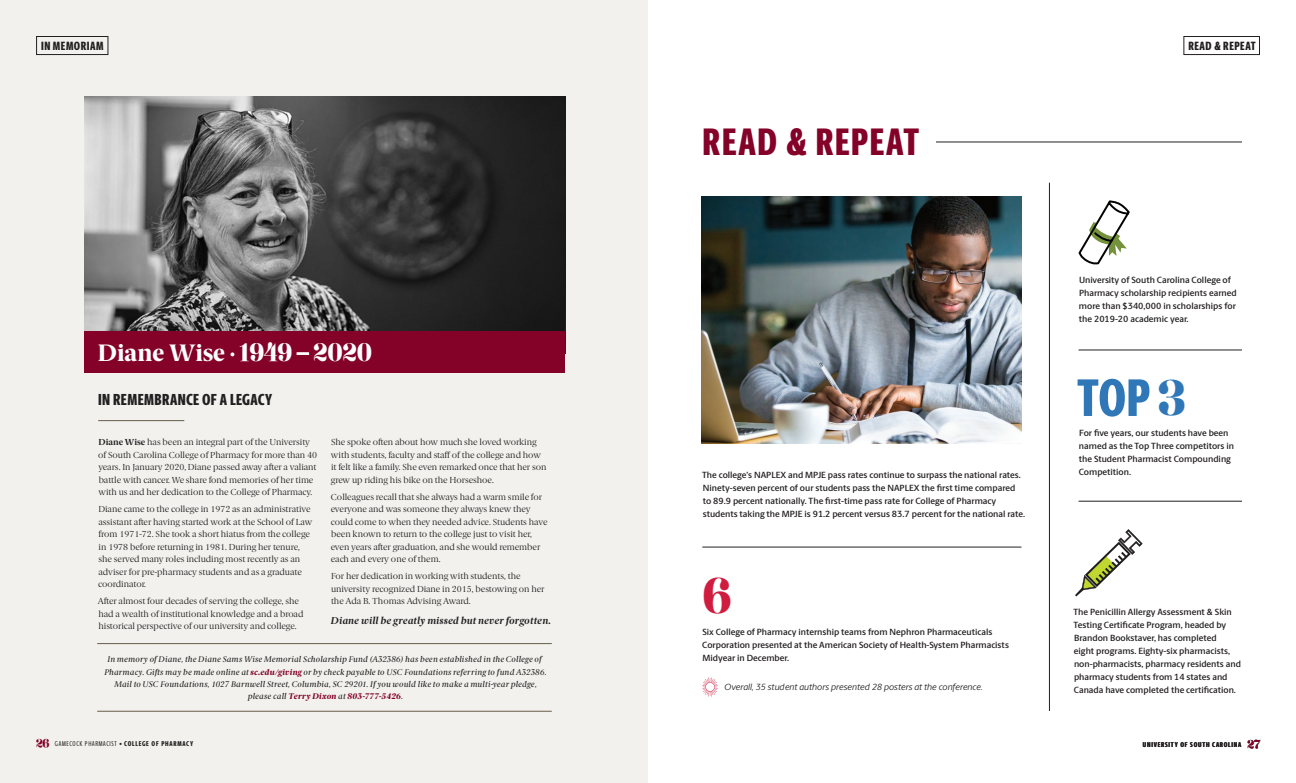
<style>
.page{position:relative;width:1296px;height:783px;background:#fff}
.page>*{position:absolute;margin:0;border:0;box-sizing:border-box;transform-origin:0 0}
.t1{font:800 53px "Berlingske Sans X Cn";color:#2f77b7}
.t2{font:45px "Karlie Extras";color:#2f77b7}
.t3{font:45px "Karlie Extras";color:#d01c3e}
.t4{font:800 38.4px "Berlingske Sans X Cn";letter-spacing:.045em;color:#840128}
.t5{font:800 23.9px "Berlingske Serif";letter-spacing:-.005em;color:#fff}
.t6{font:23px "Karlie Extras";color:#fff}
.t7{font:800 16px "Berlingske Sans X Cn";letter-spacing:.025em;color:#231f20}
.t8{font:800 12px "Berlingske Sans X Cn";letter-spacing:.05em;color:#231f20}
.t9{font:italic 700 10px "Berlingske Serif";letter-spacing:.015em;color:#231f20}
.t10{font:600 9px/13px "Berlingske Sans";color:#231f20}
.t11{font:italic 9px "Berlingske Sans";color:#231f20}
.t12{font:8.8px/12.5px "Berlingske Serif";color:#231f20}
.t13{font:italic 500 8.2px/12.2px "Berlingske Serif";letter-spacing:.01em;color:#231f20;text-align:center}
.t14{font:7px "Berlingske Sans X Cn";letter-spacing:.105em;color:#231f20}
.t15{font:800 7px "Berlingske Sans X Cn";letter-spacing:.105em;color:#231f20}
.s1{font-family:"Berlingske Serif";font-weight:900}
.s2{font-weight:700}
.s3{font-weight:800;color:#840128}
.s4{font-family:"Karlie Extras";font-size:11px;color:#840128}
.s5{font-weight:500;font-size:6px}
.s6{font-weight:800}
.s7{font-family:"Karlie Extras";font-weight:400;font-size:11px}
</style>
<div class="page">
<div style="left:0;top:0;width:648px;height:783px;background:#f2f1ee"></div>
<img style="left:701px;top:197px;width:320px;height:246px">
<div style="left:36px;top:36px;width:72px;height:19px;border:1px solid #231f20"></div>
<div style="left:1184px;top:36px;width:76px;height:19px;border:1px solid #231f20"></div>
<hr style="left:936px;top:142px;width:306px;height:1px;background:#231f20">
<svg style="left:1075px;top:529px;width:68px;height:67px"></svg>
<svg style="left:1078px;top:200px;width:52px;height:65px"></svg>
<hr style="left:1079px;top:350px;width:163px;height:1px;background:#231f20">
<hr style="left:1079px;top:501px;width:163px;height:1px;background:#231f20">
<hr style="left:1049px;top:183px;width:1px;height:528px;background:#231f20">
<svg style="left:702px;top:677px;width:16px;height:20px"></svg>
<hr style="left:702px;top:547px;width:319px;height:1px;background:#231f20">
<img style="left:84px;top:96px;width:481px;height:236px">
<hr style="left:98px;top:420px;width:86px;height:1px;background:#685d49">
<div style="left:84px;top:332px;width:481px;height:41px;background:#840128"></div>
<hr style="left:97px;top:711px;width:455px;height:1px;background:#685d49">
<hr style="left:97px;top:643px;width:455px;height:1px;background:#685d49">
<svg style="left:230px;top:352px;width:4px;height:4px"></svg>
<p class="t8" style="left:41px;top:37px;width:64px">IN MEMORIAM</p>
<p class="t5" style="left:98px;top:336px;width:129px">Diane Wise</p>
<p class="t6" style="left:239px;top:342px;width:134px">1949 <span class="s1">–</span> 2020</p>
<p class="t7" style="left:98px;top:388px;width:176px">IN REMEMBRANCE OF A LEGACY</p>
<p class="t12" style="left:98px;top:436px;width:220px"><span class="s2">Diane Wise</span> has been an integral part of the University of South Carolina College of Pharmacy for more than 40 years. In January 2020, Diane passed away after a valiant battle with cancer. We share fond memories of her time with us and her dedication to the College of Pharmacy.</p>
<p class="t12" style="left:98px;top:503px;width:216px">Diane came to the college in 1972 as an administrative assistant after having started work at the School of Law from 1971-72. She took a short hiatus from the college in 1978 before returning in 1981. During her tenure, she served many roles including most recently as an adviser for pre-pharmacy students and as a graduate coordinator.</p>
<p class="t12" style="left:98px;top:595px;width:207px">After almost four decades of serving the college, she had a wealth of institutional knowledge and a broad historical perspective of our university and college.</p>
<p class="t12" style="left:331px;top:436px;width:217px">She spoke often about how much she loved working with students, faculty and staff of the college and how it felt like a family. She even remarked once that her son grew up riding his bike on the Horseshoe.</p>
<p class="t12" style="left:331px;top:491px;width:218px">Colleagues recall that she always had a warm smile for everyone and was someone they always knew they could come to when they needed advice. Students have been known to return to the college just to visit her, even years after graduation, and she would remember each and every one of them.</p>
<p class="t12" style="left:331px;top:570px;width:215px">For her dedication in working with students, the university recognized Diane in 2015, bestowing on her the Ada B. Thomas Advising Award.</p>
<p class="t9" style="left:331px;top:614px;width:222px">Diane will be greatly missed but never forgotten.</p>
<p class="t13" style="left:104px;top:653px;width:444px">In memory of Diane, the Diane Sams Wise Memorial Scholarship Fund (A32386) has been established in the College of Pharmacy. Gifts may be made online at <span class="s3">sc.edu/giving</span> or by check payable to USC Foundations referring to fund A32386.<br>Mail to USC Foundations, 1027 Barnwell Street, Columbia, SC 29201. If you would like to make a multi-year pledge, please call <span class="s3">Terry Dixon</span> at <span class="s3">803-777-5426</span>.</p>
<p class="t14" style="left:36px;top:738px;width:159px"><span class="s4">26</span> GAMECOCK PHARMACIST <span class="s5">•</span> <span class="s6">COLLEGE OF PHARMACY</span></p>
<p class="t4" style="left:703px;top:113px;width:218px">READ &amp; REPEAT</p>
<p class="t10" style="left:702px;top:468px;width:325px">The college’s NAPLEX and MPJE pass rates continue to surpass the national rates.<br>Ninety-seven percent of our students pass the NAPLEX the first time compared to 89.9 percent nationally. The first-time pass rate for College of Pharmacy students taking the MPJE is 91.2 percent versus 83.7 percent for the national rate.</p>
<p class="t3" style="left:703px;top:575px;width:30px">6</p>
<p class="t10" style="left:702px;top:625px;width:308px">Six College of Pharmacy internship teams from Nephron Pharmaceuticals<br>Corporation presented at the American Society of Health-System Pharmacists<br>Midyear in December.</p>
<p class="t11" style="left:725px;top:681px;width:260px">Overall, 35 student authors presented 28 posters at the conference.</p>
<p class="t8" style="left:1188px;top:37px;width:69px">READ &amp; REPEAT</p>
<p class="t10" style="left:1079px;top:273px;width:159px">University of South Carolina College of Pharmacy scholarship recipients earned more than $340,000 in scholarships for the 2019-20 academic year.</p>
<p class="t1" style="left:1077px;top:358px;width:74px">TOP</p>
<p class="t2" style="left:1158px;top:377px;width:29px">3</p>
<p class="t10" style="left:1079px;top:426px;width:157px">For five years, our students have been named as the Top Three competitors in the Student Pharmacist Compounding<br>Competition.</p>
<p class="t10" style="left:1073px;top:605px;width:169px">The Penicillin Allergy Assessment &amp; Skin Testing Certificate Program, headed by Brandon Bookstaver, has completed<br>eight programs. Eighty-six pharmacists, non-pharmacists, pharmacy residents and pharmacy students from 14 states and Canada have completed the certification.</p>
<p class="t15" style="left:1143px;top:739px;width:119px">UNIVERSITY OF SOUTH CAROLINA <span class="s7">27</span></p>
</div>
